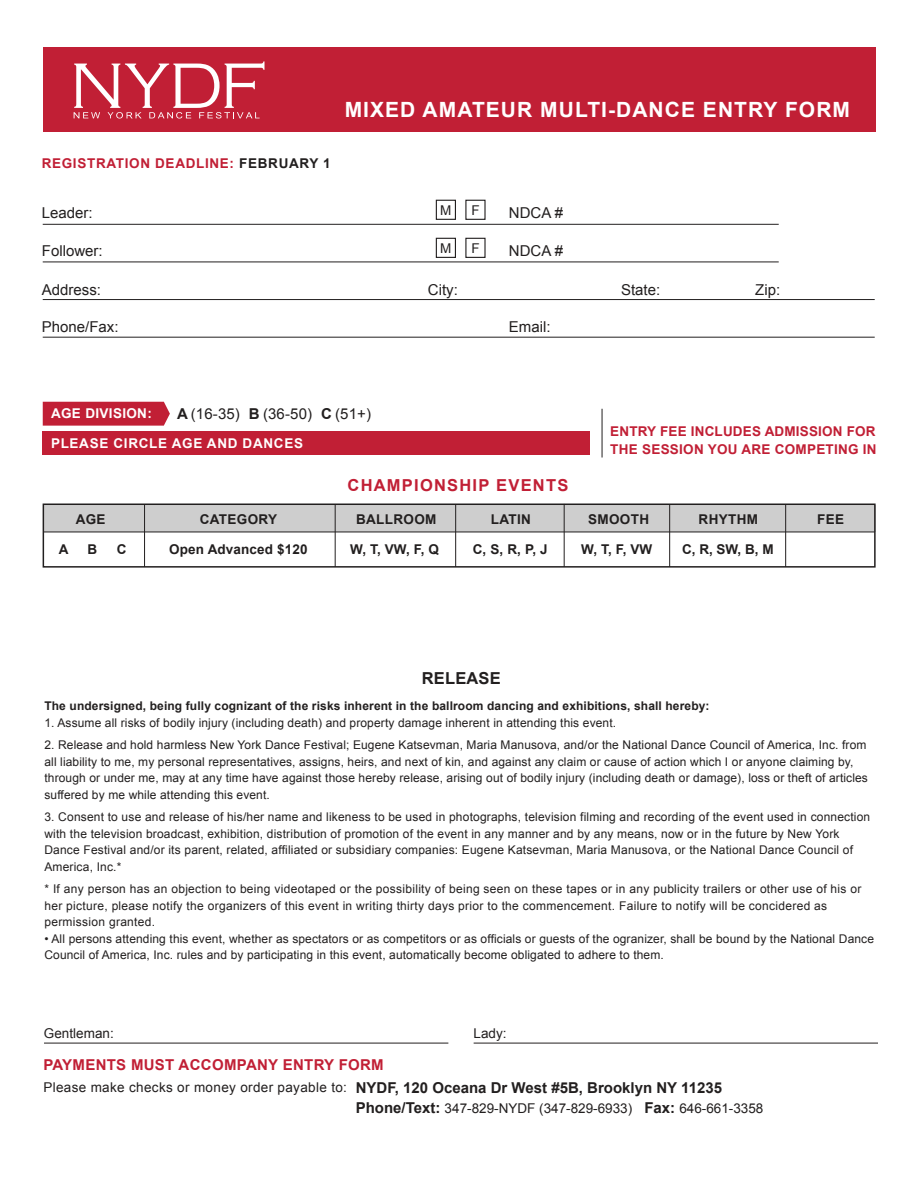
<style>
.page{position:relative;width:918px;height:1188px;background:#fff}
.page>*{position:absolute;margin:0;border:0;box-sizing:border-box;transform-origin:0 0}
.t1{font:300 66.6px "Copperplate Gothic";color:#fff}
.t2{font:700 21px "Arial";letter-spacing:.05em;color:#fff}
.t3{font:700 16.5px "Arial";letter-spacing:.075em;color:#c11f35}
.t4{font:700 16.5px "Arial";letter-spacing:.01em;color:#221f1f}
.t5{font:15px "Arial";color:#221f1f}
.t6{font:700 15px "Arial";color:#221f1f}
.t7{font:700 15px "Arial";letter-spacing:.02em;color:#c11f35}
.t8{font:700 13.5px "Arial";letter-spacing:.025em;color:#221f1f}
.t9{font:13.5px "Arial";color:#221f1f}
.t10{font:700 13.5px/18px "Arial";letter-spacing:.02em;color:#c11f35}
.t11{font:13.5px "Arial";letter-spacing:.025em;color:#221f1f}
.t12{font:700 13.5px "Arial";letter-spacing:.05em;color:#c11f35}
.t13{font:700 13.5px "Arial";letter-spacing:.05em;color:#fff}
.t14{font:700 13.5px "Arial";letter-spacing:.025em;color:#fff}
.t15{font:12px/16.5px "Arial";letter-spacing:.01em;color:#221f1f}
.t16{font:700 12px "Arial";letter-spacing:.01em;color:#221f1f}
.s1{color:#221f1f}
.s2{font-weight:700}
.s3{font-weight:700;font-size:15px}
</style>
<div class="page">
<div style="left:42px;top:431px;width:548px;height:23px;background:#c11f35"></div>
<div style="left:43px;top:47px;width:832px;height:85px;background:#c11f35"></div>
<svg style="left:74px;top:112px;width:26px;height:6px"></svg>
<svg style="left:108px;top:112px;width:34px;height:7px"></svg>
<svg style="left:149px;top:112px;width:42px;height:7px"></svg>
<svg style="left:199px;top:112px;width:61px;height:7px"></svg>
<hr style="left:43px;top:224px;width:736px;height:1px;background:#221f1f">
<hr style="left:43px;top:262px;width:736px;height:1px;background:#221f1f">
<hr style="left:43px;top:299px;width:832px;height:1px;background:#221f1f">
<hr style="left:43px;top:337px;width:832px;height:1px;background:#221f1f">
<div style="left:43px;top:402px;width:127px;height:24px;background:#c11f35"></div>
<hr style="left:602px;top:409px;width:1px;height:48px;background:#221f1f">
<div style="left:44px;top:505px;width:831px;height:27px;background:#cecece"></div>
<div style="left:43px;top:504px;width:833px;height:64px;border:2px solid #221f1f"></div>
<hr style="left:43px;top:532px;width:832px;height:1px;background:#221f1f">
<hr style="left:144px;top:504px;width:1px;height:63px;background:#221f1f">
<hr style="left:335px;top:505px;width:1px;height:62px;background:#221f1f">
<hr style="left:455px;top:504px;width:1px;height:63px;background:#221f1f">
<hr style="left:564px;top:504px;width:1px;height:63px;background:#221f1f">
<hr style="left:669px;top:504px;width:1px;height:63px;background:#221f1f">
<hr style="left:785px;top:504px;width:1px;height:63px;background:#221f1f">
<hr style="left:44px;top:1043px;width:404px;height:1px;background:#221f1f">
<hr style="left:474px;top:1043px;width:404px;height:1px;background:#221f1f">
<div style="left:436px;top:200px;width:20px;height:20px;border:1px solid #221f1f"></div>
<div style="left:465px;top:200px;width:21px;height:20px;border:1px solid #221f1f"></div>
<div style="left:436px;top:238px;width:20px;height:20px;border:1px solid #221f1f"></div>
<div style="left:465px;top:238px;width:21px;height:20px;border:1px solid #221f1f"></div>
<h1 class="t1" style="left:69px;top:46px;width:199px">NYDF</h1>
<p class="t12" style="left:42px;top:158px;width:291px">REGISTRATION DEADLINE: <span class="s1">FEBRUARY 1</span></p>
<h2 class="t2" style="left:345px;top:101px;width:507px">MIXED AMATEUR MULTI-DANCE ENTRY FORM</h2>
<p class="t9" style="left:440px;top:205px;width:13px">M</p>
<p class="t9" style="left:471px;top:205px;width:10px">F</p>
<p class="t9" style="left:440px;top:243px;width:13px">M</p>
<p class="t9" style="left:471px;top:243px;width:10px">F</p>
<p class="t5" style="left:42px;top:207px;width:52px">Leader:</p>
<p class="t5" style="left:509px;top:207px;width:56px">NDCA #</p>
<p class="t5" style="left:42px;top:245px;width:62px">Follower:</p>
<p class="t5" style="left:509px;top:245px;width:56px">NDCA #</p>
<p class="t5" style="left:42px;top:284px;width:61px">Address:</p>
<p class="t5" style="left:42px;top:321px;width:78px">Phone/Fax:</p>
<p class="t5" style="left:509px;top:321px;width:43px">Email:</p>
<p class="t5" style="left:428px;top:284px;width:31px">City:</p>
<p class="t5" style="left:621px;top:284px;width:41px">State:</p>
<p class="t5" style="left:755px;top:284px;width:27px">Zip:</p>
<p class="t14" style="left:51px;top:408px;width:102px">AGE DIVISION:</p>
<p class="t5" style="left:177px;top:408px;width:196px"><span class="s2">A</span> (16-35) <span class="s2">B</span> (36-50) <span class="s2">C</span> (51+)</p>
<p class="t13" style="left:51px;top:438px;width:253px">PLEASE CIRCLE AGE AND DANCES</p>
<h3 class="t3" style="left:348px;top:478px;width:222px">CHAMPIONSHIP EVENTS</h3>
<p class="t10" style="left:610px;top:424px;width:268px">ENTRY FEE INCLUDES ADMISSION FOR<br>THE SESSION YOU ARE COMPETING IN</p>
<p class="t8" style="left:76px;top:513px;width:31px">AGE</p>
<p class="t8" style="left:200px;top:513px;width:79px">CATEGORY</p>
<p class="t8" style="left:491px;top:513px;width:42px">LATIN</p>
<p class="t8" style="left:356px;top:513px;width:82px">BALLROOM</p>
<p class="t8" style="left:350px;top:544px;width:90px">W, T, VW, F, Q</p>
<p class="t8" style="left:581px;top:544px;width:73px">W, T, F, VW</p>
<p class="t8" style="left:588px;top:513px;width:62px">SMOOTH</p>
<p class="t8" style="left:699px;top:513px;width:61px">RHYTHM</p>
<p class="t8" style="left:817px;top:513px;width:28px">FEE</p>
<p class="t8" style="left:59px;top:544px;width:11px">A</p>
<p class="t8" style="left:88px;top:544px;width:11px">B</p>
<p class="t8" style="left:117px;top:544px;width:11px">C</p>
<p class="t8" style="left:169px;top:544px;width:140px">Open Advanced $120</p>
<p class="t8" style="left:473px;top:544px;width:76px">C, S, R, P, J</p>
<p class="t8" style="left:682px;top:544px;width:93px">C, R, SW, B, M</p>
<h3 class="t4" style="left:422px;top:672px;width:80px">RELEASE</h3>
<p class="t16" style="left:44px;top:701px;width:667px">The undersigned, being fully cognizant of the risks inherent in the ballroom dancing and exhibitions, shall hereby:</p>
<p class="t15" style="left:44px;top:715px;width:573px">1. Assume all risks of bodily injury (including death) and property damage inherent in attending this event.</p>
<p class="t15" style="left:44px;top:738px;width:825px">2. Release and hold harmless New York Dance Festival; Eugene Katsevman, Maria Manusova, and/or the National Dance Council of America, Inc. from all liability to me, my personal representatives, assigns, heirs, and next of kin, and against any claim or cause of action which I or anyone claiming by, through or under me, may at any time have against those hereby release, arising out of bodily injury (including death or damage), loss or theft of articles suffered by me while attending this event.</p>
<p class="t15" style="left:44px;top:810px;width:827px">3. Consent to use and release of his/her name and likeness to be used in photographs, television filming and recording of the event used in connection with the television broadcast, exhibition, distribution of promotion of the event in any manner and by any means, now or in the future by New York Dance Festival and/or its parent, related, affiliated or subsidiary companies: Eugene Katsevman, Maria Manusova, or the National Dance Council of America, Inc.*</p>
<p class="t15" style="left:44px;top:882px;width:819px">* If any person has an objection to being videotaped or the possibility of being seen on these tapes or in any publicity trailers or other use of his or her picture, please notify the organizers of this event in writing thirty days prior to the commencement. Failure to notify will be concidered as permission granted.</p>
<p class="t15" style="left:44px;top:931px;width:831px">• All persons attending this event, whether as spectators or as competitors or as officials or guests of the ogranizer, shall be bound by the National Dance<br>Council of America, Inc. rules and by participating in this event, automatically become obligated to adhere to them.</p>
<p class="t9" style="left:44px;top:1028px;width:71px">Gentleman:</p>
<p class="t9" style="left:474px;top:1028px;width:35px">Lady:</p>
<p class="t7" style="left:43px;top:1059px;width:342px">PAYMENTS MUST ACCOMPANY ENTRY FORM</p>
<p class="t11" style="left:43px;top:1083px;width:305px">Please make checks or money order payable to:</p>
<p class="t6" style="left:356px;top:1081px;width:368px">NYDF, 120 Oceana Dr West #5B, Brooklyn NY 11235</p>
<p class="t9" style="left:356px;top:1103px;width:409px"><span class="s3">Phone/Text:</span> 347-829-NYDF (347-829-6933) <span class="s3">Fax:</span> 646-661-3358</p>
</div>
